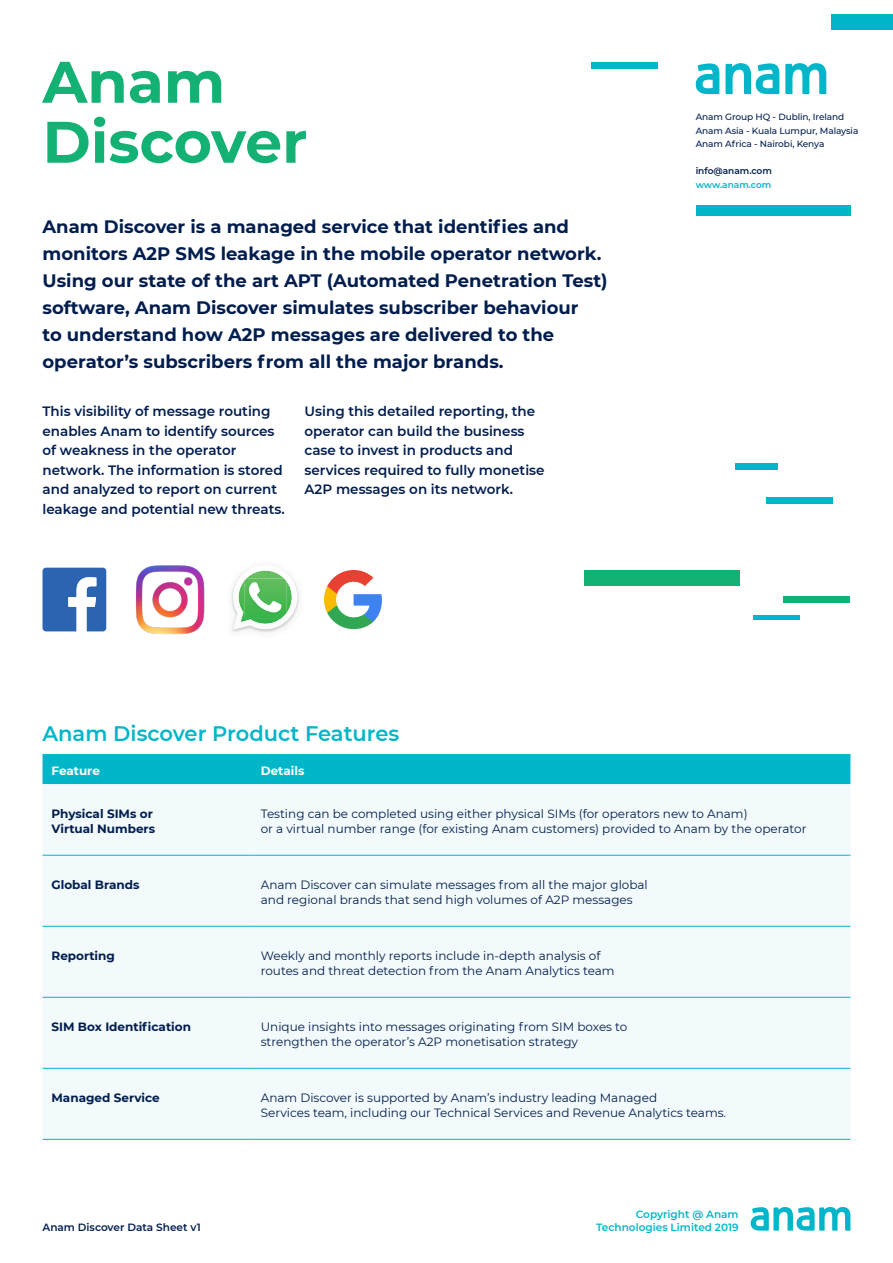
<style>
.page{position:relative;width:893px;height:1263px;background:#fff}
.page>*{position:absolute;margin:0;border:0;box-sizing:border-box;transform-origin:0 0}
.Main_header{font:700 58.5px/60px "Montserrat";color:#14b174}
.Subhead_14pt{font:600 21px "Montserrat";color:#00b6c8}
.Intro_1{font:700 18px/27px "Montserrat";color:#001d4e}
.Intro_2{font:600 13.5px/19.5px "Montserrat";color:#001d4e}
._0_Body_space_after{font:12px/14.4px "Montserrat";color:#001d4e}
._0_Body_space_after-2{font:700 12px/14.4px "Montserrat";color:#001d4e}
.Tablehead_white{font:700 12px "Montserrat";color:#fff}
.t1{font:600 10.5px/12.8px "Montserrat";color:#00b6c8;text-align:right}
.t2{font:600 10.5px "Montserrat";color:#001d4e}
.t3{font:500 9px "Montserrat";letter-spacing:-.01em;color:#001d4e}
.t4{font:600 9px "Montserrat";color:#001d4e}
.t5{font:600 9px "Montserrat";color:#00b6c8}
</style>
<div class="page">
<svg style="left:751px;top:1207px;width:99px;height:23px"></svg>
<div style="left:43px;top:755px;width:807px;height:29px;background:#00b6c8"></div>
<div style="left:43px;top:784px;width:807px;height:355px;background:#f3fafb"></div>
<hr style="left:43px;top:855px;width:209px;height:1px;background:#00b6c8">
<hr style="left:252px;top:855px;width:598px;height:1px;background:#00b6c8">
<hr style="left:43px;top:926px;width:209px;height:1px;background:#00b6c8">
<hr style="left:43px;top:754px;width:209px;height:1px;background:#00b6c8">
<hr style="left:252px;top:754px;width:598px;height:1px;background:#00b6c8">
<hr style="left:252px;top:926px;width:598px;height:1px;background:#00b6c8">
<hr style="left:43px;top:997px;width:209px;height:1px;background:#00b6c8">
<hr style="left:252px;top:997px;width:598px;height:1px;background:#00b6c8">
<hr style="left:43px;top:1068px;width:209px;height:1px;background:#00b6c8">
<hr style="left:252px;top:1068px;width:598px;height:1px;background:#00b6c8">
<hr style="left:43px;top:1139px;width:209px;height:1px;background:#00b6c8">
<hr style="left:252px;top:1139px;width:598px;height:1px;background:#00b6c8">
<svg style="left:43px;top:568px;width:63px;height:63px"></svg>
<img style="left:231px;top:588px;width:68px;height:45px">
<svg style="left:233px;top:565px;width:64px;height:65px"></svg>
<svg style="left:324px;top:570px;width:58px;height:59px"></svg>
<img style="left:135px;top:565px;width:70px;height:69px">
<div style="left:735px;top:464px;width:43px;height:6px;background:#00b6c8"></div>
<div style="left:766px;top:497px;width:67px;height:7px;background:#00b6c8"></div>
<div style="left:584px;top:570px;width:155px;height:16px;background:#14b174"></div>
<div style="left:783px;top:596px;width:66px;height:7px;background:#14b174"></div>
<hr style="left:753px;top:615px;width:47px;height:4px;background:#00b6c8">
<div style="left:591px;top:63px;width:66px;height:6px;background:#00b6c8"></div>
<div style="left:696px;top:206px;width:154px;height:10px;background:#00b6c8"></div>
<svg style="left:696px;top:63px;width:23px;height:31px"></svg>
<svg style="left:725px;top:63px;width:54px;height:31px"></svg>
<svg style="left:785px;top:63px;width:41px;height:31px"></svg>
<div style="left:832px;top:14px;width:61px;height:16px;background:#00b6c8"></div>
<p class="Main_header" style="left:43px;top:49px;width:266px">Anam<br>Discover</p>
<p class="Intro_1" style="left:43px;top:213px;width:567px">Anam Discover is a managed service that identifies and monitors A2P SMS leakage in the mobile operator network.<br>Using our state of the art APT (Automated Penetration Test) software, Anam Discover simulates subscriber behaviour<br>to understand how A2P messages are delivered to the operator’s subscribers from all the major brands.</p>
<p class="Intro_2" style="left:43px;top:401px;width:244px">This visibility of message routing enables Anam to identify sources of weakness in the operator network. The information is stored and analyzed to report on current leakage and potential new threats.</p>
<p class="Intro_2" style="left:304px;top:401px;width:242px">Using this detailed reporting, the operator can build the business case to invest in products and services required to fully monetise<br>A2P messages on its network.</p>
<p class="t3" style="left:696px;top:111px;width:150px">Anam Group HQ - Dublin, Ireland</p>
<p class="t3" style="left:696px;top:124px;width:164px">Anam Asia - Kuala Lumpur, Malaysia</p>
<p class="t3" style="left:696px;top:138px;width:130px">Anam Africa - Nairobi, Kenya</p>
<p class="t4" style="left:696px;top:165px;width:78px">info@anam.com</p>
<p class="t5" style="left:696px;top:178px;width:77px">www.anam.com</p>
<p class="Subhead_14pt" style="left:43px;top:718px;width:358px">Anam Discover Product Features</p>
<p class="Tablehead_white" style="left:52px;top:762px;width:50px">Feature</p>
<p class="Tablehead_white" style="left:261px;top:762px;width:45px">Details</p>
<p class="_0_Body_space_after-2" style="left:52px;top:806px;width:105px">Physical SIMs or<br>Virtual Numbers</p>
<p class="_0_Body_space_after" style="left:261px;top:806px;width:547px">Testing can be completed using either physical SIMs (for operators new to Anam)<br>or a virtual number range (for existing Anam customers) provided to Anam by the operator</p>
<p class="_0_Body_space_after-2" style="left:52px;top:877px;width:90px">Global Brands</p>
<p class="_0_Body_space_after" style="left:261px;top:877px;width:389px">Anam Discover can simulate messages from all the major global and regional brands that send high volumes of A2P messages</p>
<p class="_0_Body_space_after-2" style="left:52px;top:948px;width:65px">Reporting</p>
<p class="_0_Body_space_after" style="left:261px;top:948px;width:355px">Weekly and monthly reports include in-depth analysis of routes and threat detection from the Anam Analytics team</p>
<p class="_0_Body_space_after-2" style="left:52px;top:1019px;width:141px">SIM Box Identification</p>
<p class="_0_Body_space_after" style="left:261px;top:1019px;width:368px">Unique insights into messages originating from SIM boxes to strengthen the operator’s A2P monetisation strategy</p>
<p class="_0_Body_space_after-2" style="left:52px;top:1090px;width:110px">Managed Service</p>
<p class="_0_Body_space_after" style="left:261px;top:1090px;width:467px">Anam Discover is supported by Anam’s industry leading Managed<br>Services team, including our Technical Services and Revenue Analytics teams.</p>
<p class="t2" style="left:43px;top:1219px;width:160px">Anam Discover Data Sheet v1</p>
<p class="t1" style="left:596px;top:1207px;width:144px">Copyright @ Anam<br>Technologies Limited 2019</p>
</div>
